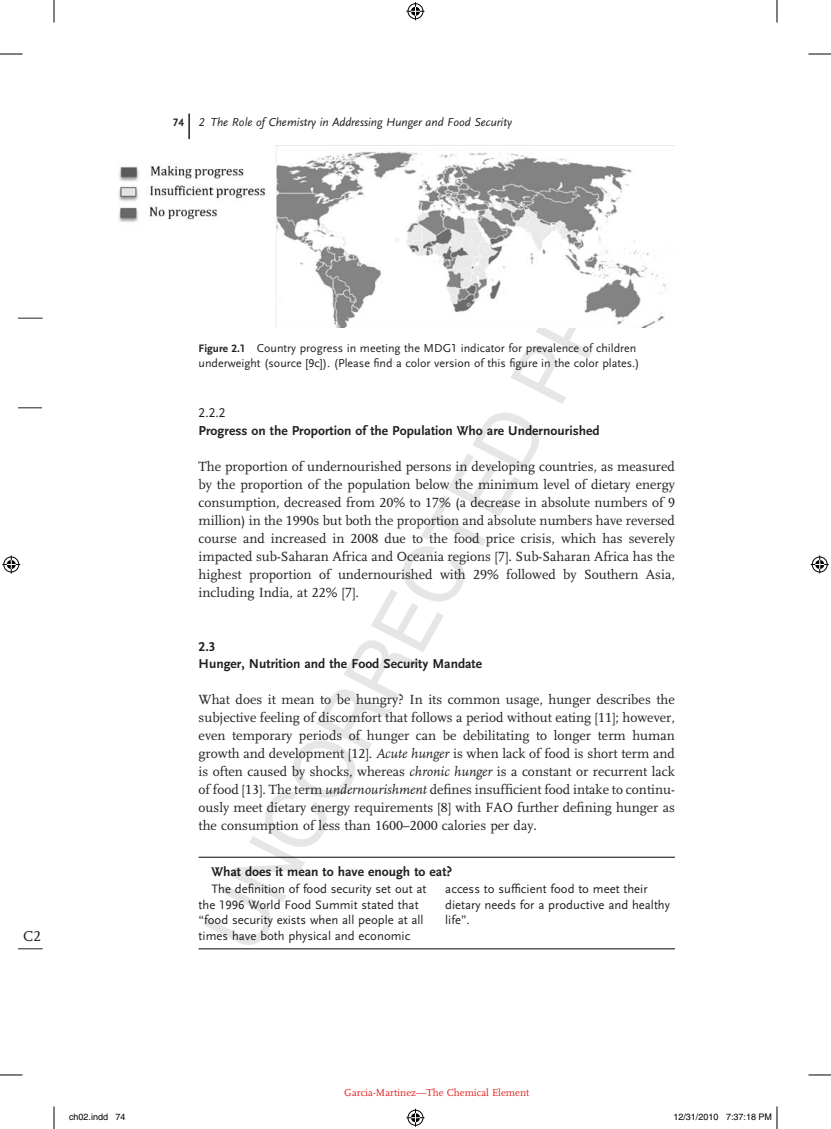
<style>
.page{position:relative;width:831px;height:1129px;background:#fff}
.page>*{position:absolute;margin:0;border:0;box-sizing:border-box;transform-origin:0 0}
.t1{font:15px "Scala LF";color:#231f20}
.t2{font:13.8px/18px "Scala LF";color:#231f20;text-align:justify}
.t3{font:700 13.5px/17.2px "Scala Sans LF";color:#231f20}
.t4{font:13.5px "Scala Sans LF";color:#231f20}
.t5{font:12.75px/15.8px "Scala Sans LF";color:#231f20}
.t6{font:12px/15px "Scala Sans LF";color:#231f20}
.t7{font:italic 12px "Scala Sans LF";color:#231f20}
.t8{font:10.5px "Scala LF";color:#e32322}
.t9{font:9px "Helvetica";color:#000}
.s1{font-weight:700;font-style:normal;font-size:11.25px}
.s2{font-weight:700;font-size:11.25px}
.s3{font-style:italic}
</style>
<div class="page">
<svg style="left:203px;top:145px;width:472px;height:800px"></svg>
<svg style="left:18px;top:318px;width:25px;height:1px"></svg>
<svg style="left:18px;top:407px;width:24px;height:1px"></svg>
<svg style="left:18px;top:948px;width:25px;height:1px"></svg>
<hr style="left:188px;top:114px;width:2px;height:25px;background:#231f20">
<img style="left:118px;top:146px;width:557px;height:181px">
<hr style="left:199px;top:856px;width:476px;height:1px;background:#231f20">
<hr style="left:199px;top:948px;width:476px;height:1px;background:#231f20">
<svg style="left:0;top:54px;width:22px;height:1px"></svg>
<svg style="left:808px;top:54px;width:23px;height:1px"></svg>
<svg style="left:0;top:1074px;width:22px;height:1px"></svg>
<svg style="left:808px;top:1074px;width:23px;height:1px"></svg>
<svg style="left:54px;top:0;width:1px;height:23px"></svg>
<svg style="left:54px;top:1106px;width:1px;height:22px"></svg>
<svg style="left:777px;top:0;width:1px;height:23px"></svg>
<svg style="left:406px;top:2px;width:18px;height:18px"></svg>
<svg style="left:406px;top:1108px;width:18px;height:18px"></svg>
<svg style="left:2px;top:555px;width:18px;height:18px"></svg>
<svg style="left:811px;top:555px;width:18px;height:18px"></svg>
<svg style="left:776px;top:1106px;width:2px;height:22px"></svg>
<p class="t7" style="left:173px;top:115px;width:341px"><span class="s1">74</span> 2 The Role of Chemistry in Addressing Hunger and Food Security</p>
<p class="t1" style="left:23px;top:928px;width:19px">C2</p>
<p class="t6" style="left:199px;top:341px;width:442px"><span class="s2">Figure 2.1</span> Country progress in meeting the MDG1 indicator for prevalence of children underweight (source [9c]). (Please find a color version of this figure in the color plates.)</p>
<p class="t4" style="left:199px;top:406px;width:29px">2.2.2</p>
<p class="t3" style="left:199px;top:422px;width:402px">Progress on the Proportion of the Population Who are Undernourished</p>
<p class="t2" style="left:199px;top:457px;width:478px">The proportion of undernourished persons in developing countries, as measured by the proportion of the population below the minimum level of dietary energy consumption, decreased from 20% to 17% (a decrease in absolute numbers of 9 million) in the 1990s but both the proportion and absolute numbers have reversed course and increased in 2008 due to the food price crisis, which has severely impacted sub-Saharan Africa and Oceania regions [7]. Sub-Saharan Africa has the highest proportion of undernourished with 29% followed by Southern Asia, including India, at 22% [7].</p>
<p class="t3" style="left:199px;top:638px;width:285px">2.3<br>Hunger, Nutrition and the Food Security Mandate</p>
<p class="t2" style="left:199px;top:691px;width:478px">What does it mean to be hungry? In its common usage, hunger describes the subjective feeling of discomfort that follows a period without eating [11]; however, even temporary periods of hunger can be debilitating to longer term human growth and development [12]. <span class="s3">Acute hunger</span> is when lack of food is short term and is often caused by shocks, whereas <span class="s3">chronic hunger</span> is a constant or recurrent lack of food [13]. The term <span class="s3">undernourishment</span> defines insufficient food intake to continu&shy;ously meet dietary energy requirements [8] with FAO further defining hunger as the consumption of less than 1600–2000 calories per day.</p>
<p class="t3" style="left:211px;top:863px;width:242px">What does it mean to have enough to eat?</p>
<p class="t5" style="left:199px;top:881px;width:229px;text-indent:13px">The definition of food security set out at the 1996 World Food Summit stated that “food security exists when all people at all times have both physical and economic</p>
<p class="t5" style="left:445px;top:881px;width:226px">access to sufficient food to meet their dietary needs for a productive and healthy life”.</p>
<p class="t8" style="left:344px;top:1087px;width:187px">Garcia-Martinez—The Chemical Element</p>
<p class="t9" style="left:69px;top:1111px;width:58px">ch02.indd 74</p>
<p class="t9" style="left:673px;top:1111px;width:100px">12/31/2010 7:37:18 PM</p>
</div>
